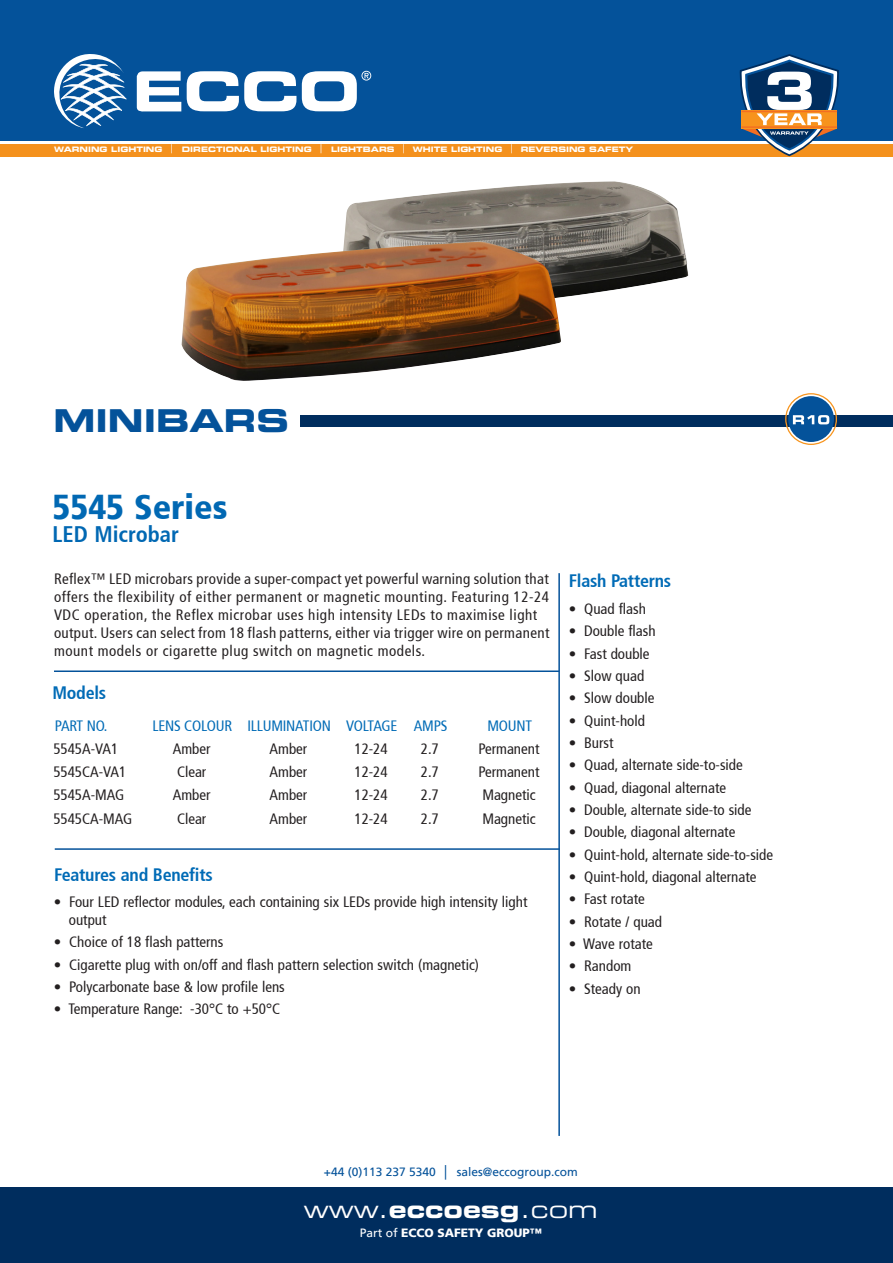
<style>
.page{position:relative;width:893px;height:1263px;background:#fff}
.page>*{position:absolute;margin:0;border:0;box-sizing:border-box;transform-origin:0 0}
.t1{font:900 condensed 34.5px "Frutiger 77";color:#0168b3}
.t2{font:31.5px "Eurostile LT Std Bold Ex 2";color:#04529a}
.t3{font:24px "Eurostile LT Std Ex 2";color:#fff}
.t4{font:700 condensed 22.5px "Frutiger 67";color:#0168b3}
.t5{font:700 condensed 18px "Frutiger 67";letter-spacing:-.015em;color:#006bb6}
.Body_text{font:condensed 15px/18px "Frutiger 57";color:#231f20}
.Body_text-2{font:condensed 15px "Frutiger 57";letter-spacing:.035em;color:#231f20}
.Body_text-3{font:condensed 15px "Frutiger 57";letter-spacing:.025em;color:#231f20}
.Body_text-4{font:condensed 15px "Frutiger 57";letter-spacing:.02em;color:#231f20}
.t6{font:condensed 15px "Frutiger 57";color:#231f20}
.t7{font:condensed 15px "Frutiger 57";letter-spacing:-.015em;color:#006bb6}
.t8{font:condensed 15px "Frutiger 57";letter-spacing:-.035em;color:#006bb6}
.t9{font:12px "Frutiger LT";color:#04529a}
.t10{font:900 12px "Frutiger LT";color:#fff}
.t11{font:7.5px "Eurostile LT Std Bold Ex 2";color:#fff}
.s1{font-style:inherit}
.s2{font-family:"Arial"}
.s3{font-family:"Eurostile LT Std Bold Ex 2"}
.s4{font-weight:400}
</style>
<div class="page">
<div style="left:300px;top:415px;width:593px;height:11px;background:#002d5e"></div>
<div style="left:0;top:0;width:893px;height:140px;background:#04529a"></div>
<svg style="left:137px;top:71px;width:44px;height:41px"></svg>
<svg style="left:187px;top:71px;width:109px;height:40px"></svg>
<svg style="left:54px;top:54px;width:72px;height:74px"></svg>
<svg style="left:302px;top:71px;width:69px;height:40px"></svg>
<div style="left:0;top:1187px;width:893px;height:76px;background:#002d5e"></div>
<div style="left:0;top:144px;width:893px;height:12px;background:#f4911d"></div>
<svg style="left:740px;top:54px;width:99px;height:102px"></svg>
<svg style="left:785px;top:393px;width:52px;height:52px"></svg>
<hr style="left:558px;top:573px;width:2px;height:563px;background:#04529a">
<hr style="left:54px;top:670px;width:505px;height:2px;background:#04529a">
<hr style="left:55px;top:848px;width:505px;height:2px;background:#04529a">
<img style="left:344px;top:181px;width:344px;height:117px">
<img style="left:182px;top:242px;width:379px;height:139px">
<p class="t11" style="left:54px;top:144px;width:581px">WARNING LIGHTING <sup>│</sup> DIRECTIONAL LIGHTING <sup>│</sup> LIGHTBARS <sup>│</sup> WHITE LIGHTING <sup>│</sup> REVERSING SAFETY</p>
<p class="t2" style="left:53px;top:399px;width:237px">MINIBARS</p>
<p class="t1" style="left:52px;top:486px;width:176px">5545 Series</p>
<p class="t4" style="left:52px;top:521px;width:128px">LED Microbar</p>
<p class="Body_text-4" style="left:54px;top:570px;width:496px">Reflex™ LED microbars provide a super-compact yet powerful warning solution that</p>
<p class="Body_text-2" style="left:54px;top:588px;width:496px">offers the flexibility of either permanent or magnetic mounting. Featuring 12-24</p>
<p class="Body_text-2" style="left:54px;top:606px;width:485px">VDC operation, the Reflex microbar uses high intensity LEDs to maximise light</p>
<p class="Body_text-3" style="left:54px;top:624px;width:497px">output. Users can select from 18 flash patterns, either via trigger wire on permanent</p>
<p class="Body_text-2" style="left:54px;top:642px;width:372px">mount models or cigarette plug switch on magnetic models.</p>
<p class="t5" style="left:52px;top:682px;width:55px">Models</p>
<p class="t7" style="left:55px;top:717px;width:54px">PART NO.</p>
<p class="t7" style="left:153px;top:717px;width:81px">LENS COLOUR</p>
<p class="t7" style="left:248px;top:717px;width:85px">ILLUMINATION</p>
<p class="t8" style="left:346px;top:717px;width:53px">VOLTAGE</p>
<p class="t7" style="left:414px;top:717px;width:35px">AMPS</p>
<p class="t7" style="left:487px;top:717px;width:46px">MOUNT</p>
<p class="t6" style="left:53px;top:740px;width:67px">5545A-VA1</p>
<p class="Body_text" style="left:173px;top:740px;width:39px">Amber</p>
<p class="Body_text" style="left:270px;top:740px;width:39px">Amber</p>
<p class="t6" style="left:354px;top:740px;width:35px">12-24</p>
<p class="t6" style="left:421px;top:740px;width:19px">2.7</p>
<p class="Body_text" style="left:478px;top:740px;width:63px">Permanent</p>
<p class="t6" style="left:53px;top:763px;width:75px">5545CA-VA1</p>
<p class="Body_text" style="left:177px;top:763px;width:31px"><span class="s1">C</span>lear</p>
<p class="Body_text" style="left:270px;top:763px;width:39px">Amber</p>
<p class="t6" style="left:354px;top:763px;width:35px">12-24</p>
<p class="t6" style="left:421px;top:763px;width:19px">2.7</p>
<p class="Body_text" style="left:478px;top:763px;width:63px">Permanent</p>
<p class="t6" style="left:53px;top:786px;width:73px">5545A-MAG</p>
<p class="Body_text" style="left:173px;top:786px;width:39px">Amber</p>
<p class="Body_text" style="left:270px;top:786px;width:39px">Amber</p>
<p class="t6" style="left:354px;top:786px;width:35px">12-24</p>
<p class="t6" style="left:421px;top:786px;width:19px">2.7</p>
<p class="Body_text" style="left:482px;top:786px;width:55px">Magnetic</p>
<p class="t6" style="left:53px;top:810px;width:81px">5545CA-MAG</p>
<p class="Body_text" style="left:177px;top:809px;width:31px">Clear</p>
<p class="Body_text" style="left:270px;top:809px;width:39px">Amber</p>
<p class="t6" style="left:354px;top:810px;width:35px">12-24</p>
<p class="t6" style="left:421px;top:810px;width:19px">2.7</p>
<p class="Body_text" style="left:482px;top:809px;width:55px">Magnetic</p>
<p class="t5" style="left:54px;top:864px;width:160px">Features and Benefits</p>
<p class="Body_text" style="left:69px;top:893px;width:460px;text-indent:-15px">• Four LED reflector modules, each containing six LEDs provide high intensity light output</p>
<p class="Body_text" style="left:54px;top:933px;width:171px">• Choice of 18 flash patterns</p>
<p class="Body_text" style="left:54px;top:955px;width:427px">• Cigarette plug with on/off and flash pattern selection switch (magnetic)</p>
<p class="Body_text" style="left:54px;top:978px;width:232px">• Polycarbonate base &amp; low profile lens</p>
<p class="Body_text" style="left:54px;top:1000px;width:228px">• Temperature Range: -30°C to +50°C</p>
<p class="t5" style="left:569px;top:570px;width:104px">Flash Patterns</p>
<p class="Body_text" style="left:569px;top:600px;width:79px">• Quad flash</p>
<p class="Body_text" style="left:569px;top:622px;width:88px">• Double flash</p>
<p class="Body_text" style="left:569px;top:645px;width:82px">• Fast double</p>
<p class="Body_text" style="left:569px;top:667px;width:77px">• Slow quad</p>
<p class="Body_text" style="left:569px;top:689px;width:87px">• Slow double</p>
<p class="Body_text" style="left:569px;top:711px;width:78px">• Quint-hold</p>
<p class="Body_text" style="left:569px;top:734px;width:46px">• Burst</p>
<p class="Body_text" style="left:569px;top:756px;width:176px">• Quad, alternate side-to-side</p>
<p class="Body_text" style="left:569px;top:778px;width:159px">• Quad, diagonal alternate</p>
<p class="Body_text" style="left:569px;top:801px;width:184px">• Double, alternate side-to side</p>
<p class="Body_text" style="left:569px;top:823px;width:168px">• Double, diagonal alternate</p>
<p class="Body_text" style="left:569px;top:845px;width:206px">• Quint-hold, alternate side-to-side</p>
<p class="Body_text" style="left:569px;top:868px;width:189px">• Quint-hold, diagonal alternate</p>
<p class="Body_text" style="left:569px;top:890px;width:78px">• Fast rotate</p>
<p class="Body_text" style="left:569px;top:912px;width:95px">• Rotate / quad</p>
<p class="Body_text" style="left:569px;top:935px;width:86px">• Wave rotate</p>
<p class="Body_text" style="left:569px;top:957px;width:64px">• Random</p>
<p class="Body_text" style="left:569px;top:979px;width:73px">• Steady on</p>
<p class="t9" style="left:324px;top:1165px;width:255px">+44 (0)113 237 5340 <span class="s2">│</span> sales@eccogroup.com</p>
<p class="t3" style="left:304px;top:1193px;width:296px">www.<span class="s3">eccoesg</span>.com</p>
<p class="t10" style="left:360px;top:1226px;width:184px"><span class="s4">Part of</span> ECCO SAFETY GROUP™</p>
</div>
